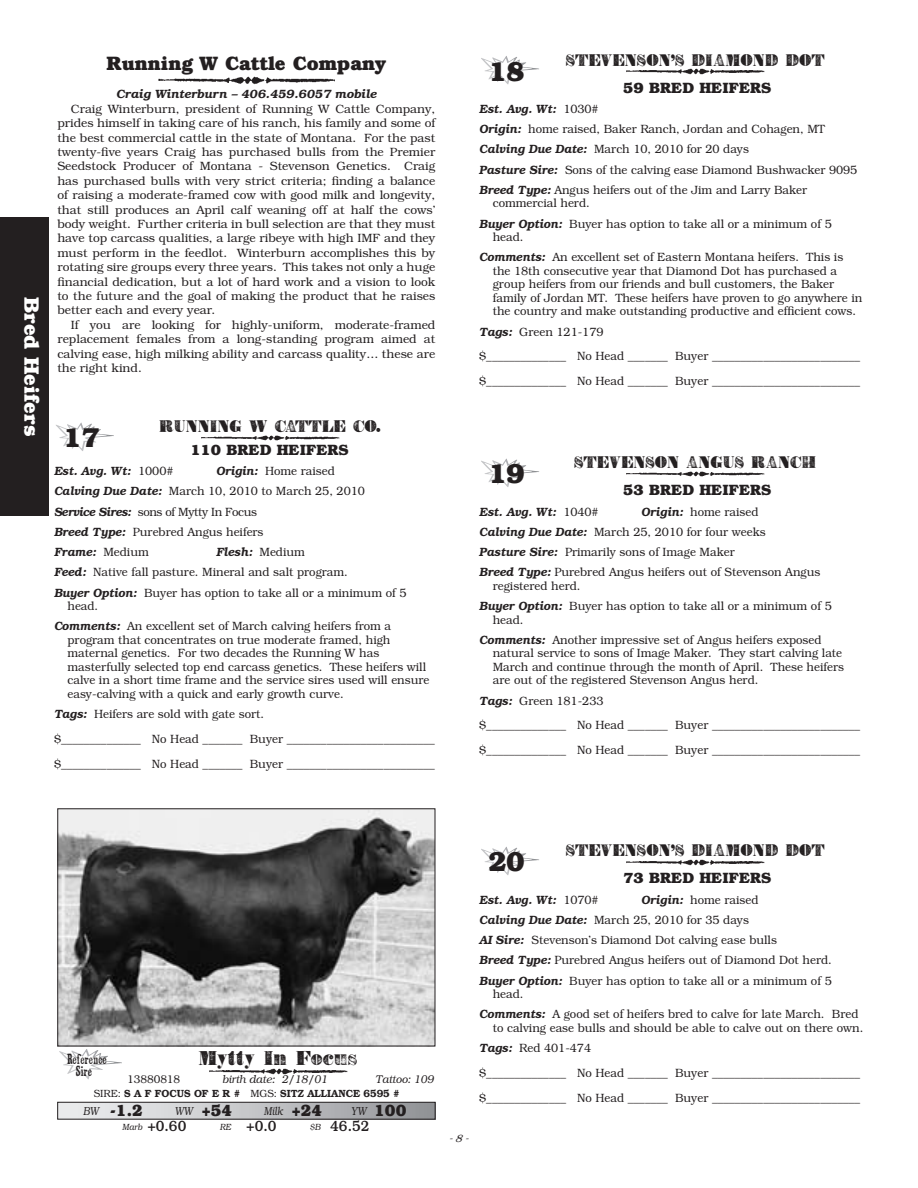
<style>
.page{position:relative;width:918px;height:1188px;background:#fff}
.page>*{position:absolute;margin:0;border:0;box-sizing:border-box;transform-origin:0 0}
.t1{font:700 27.75px "Bookman";letter-spacing:-.03em;color:#231f20;scale:.93 1}
.t2{font:700 21px "Bookman";color:#fff}
.t3{font:19.8px "Bullion WF";color:#231f20;scale:.95 1}
.t4{font:700 19.5px "Bookman";color:#231f20}
.t5{font:16.5px "Bullion WF";color:#231f20;scale:.9 1}
.t6{font:700 16.5px "Bookman";color:#231f20;scale:.9 1}
.t7{font:700 15px "Bookman";color:#231f20;scale:.95 1}
.t8{font:500 15px "Bookman";color:#231f20;scale:.95 1}
.t9{font:14.4px "Jawbones Condensed WF";color:#231f20;scale:.95 1}
.t10{font:300 12px/20.2px "Bookman";color:#231f20;scale:.95 1}
.t11{font:300 12px/14.4px "Bookman";color:#231f20;text-align:justify}
.t12{font:italic 600 12px "Bookman";color:#231f20;scale:.95 1}
.t13{font:italic 600 12px "Bookman";color:#231f20}
.t14{font:italic 300 11.55px "Bookman";color:#231f20;scale:.82 1}
.t15{font:italic 300 11.25px "Bookman";color:#231f20;scale:.95 1}
.t16{font:300 11.25px "Bookman";color:#231f20;scale:.95 1}
.t17{font:600 10.5px "Bookman";color:#231f20;scale:.95 1}
.t18{font:italic 300 10.5px "Bookman";color:#231f20}
.s1{font-weight:300;font-style:normal}
.s2{font-weight:600;font-style:italic}
.s3{font-weight:300}
.s4{font-weight:300;font-style:italic;font-size:11.55px}
.s5{font-weight:700;font-style:normal;font-size:16.5px}
.s6{font-weight:300;font-style:italic;font-size:9px}
</style>
<div class="page">
<svg style="left:56px;top:422px;width:58px;height:29px"></svg>
<img style="left:201px;top:435px;width:138px;height:6px">
<svg style="left:481px;top:56px;width:58px;height:29px"></svg>
<img style="left:626px;top:68px;width:139px;height:6px">
<img style="left:59px;top:810px;width:374px;height:234px">
<div style="left:57px;top:808px;width:378px;height:238px;border:1px solid #231f20"></div>
<img style="left:209px;top:1069px;width:139px;height:6px">
<svg style="left:59px;top:1049px;width:59px;height:31px"></svg>
<div style="left:58px;top:1102px;width:377px;height:17px;background:linear-gradient(to right,#f2f3f4,#95969a)"></div>
<div style="left:57px;top:1102px;width:378px;height:17px;border:1px solid #231f20"></div>
<svg style="left:481px;top:458px;width:59px;height:29px"></svg>
<img style="left:626px;top:471px;width:139px;height:6px">
<svg style="left:481px;top:846px;width:58px;height:29px"></svg>
<img style="left:626px;top:859px;width:139px;height:6px">
<img style="left:158px;top:76px;width:177px;height:8px">
<div style="left:0;top:217px;width:49px;height:299px;background:#231f20"></div>
<h2 class="t2" style="left:45px;top:297px;width:141px;rotate:90deg">BRED HEIFERS</h2>
<h3 class="t4" style="left:107px;top:51px;width:281px">RUNNING W CATTLE COMPANY</h3>
<p class="t13" style="left:116px;top:87px;width:262px">Craig Winterburn – 406.459.6057 mobile</p>
<p class="t11" style="left:57px;top:102px;width:380px;text-indent:14px">Craig Winterburn, president of Running W Cattle Company, prides himself in taking care of his ranch, his family and some of the best commercial cattle in the state of Montana. For the past twenty-five years Craig has purchased bulls from the Premier Seedstock Producer of Montana - Stevenson Genetics. Craig has purchased bulls with very strict criteria; finding a balance of raising a moderate-framed cow with good milk and longevity, that still produces an April calf weaning off at half the cows’ body weight. Further criteria in bull selection are that they must have top carcass qualities, a large ribeye with high IMF and they must perform in the feedlot. Winterburn accomplishes this by rotating sire groups every three years. This takes not only a huge financial dedication, but a lot of hard work and a vision to look to the future and the goal of making the product that he raises better each and every year.</p>
<p class="t11" style="left:57px;top:318px;width:380px;text-indent:14px">If you are looking for highly-uniform, moderate-framed replacement females from a long-standing program aimed at calving ease, high milking ability and carcass quality… these are the right kind.</p>
<h3 class="t5" style="left:159px;top:420px;width:247px">RUNNING W CATTLE CO.</h3>
<p class="t7" style="left:190px;top:440px;width:168px">110 BRED HEIFERS</p>
<p class="t12" style="left:54px;top:464px;width:127px">Est. Avg. Wt: <span class="s1">1000#</span></p>
<h1 class="t1" style="left:63px;top:421px;width:41px">17</h1>
<p class="t10" style="left:54px;top:461px;width:329px;text-indent:162px"><span class="s2">Origin:</span> Home raised<br><span class="s2">Calving Due Date:</span> March 10, 2010 to March 25, 2010<br><span class="s2">Service Sires:</span> sons of Mytty In Focus<br><span class="s2">Breed Type:</span> Purebred Angus heifers<br><span class="s2">Frame:</span> Medium</p>
<p class="t10" style="left:54px;top:542px;width:373px;text-indent:162px"><span class="s2">Flesh:</span> Medium<br><span class="s2">Feed:</span> Native fall pasture. Mineral and salt program.<br><span class="s2">Buyer Option:</span> Buyer has option to take all or a minimum of 5</p>
<p class="t10" style="left:54px;top:596px;width:356px;text-indent:13px">head.<br><span class="s2">Comments:</span> An excellent set of March calving heifers from a</p>
<p class="t10" style="left:67px;top:633px;width:383px;line-height:13.5px">program that concentrates on true moderate framed, high maternal genetics. For two decades the Running W has masterfully selected top end carcass genetics. These heifers will calve in a short time frame and the service sires used will ensure easy-calving with a quick and early growth curve.</p>
<p class="t10" style="left:54px;top:702px;width:403px;line-height:24.8px"><span class="s2">Tags:</span> Heifers are sold with gate sort.<br>$______________ No Head _______ Buyer __________________________ $______________ No Head _______ Buyer __________________________</p>
<h3 class="t5" style="left:566px;top:53px;width:289px">STEVENSON’S DIAMOND DOT</h3>
<p class="t7" style="left:623px;top:78px;width:157px">59 BRED HEIFERS</p>
<p class="t10" style="left:479px;top:99px;width:400px"><span class="s2">Est. Avg. Wt:</span> 1030#<br><span class="s2">Origin:</span> home raised, Baker Ranch, Jordan and Cohagen, MT <span class="s2">Calving Due Date:</span> March 10, 2010 for 20 days<br><span class="s2">Pasture Sire:</span> Sons of the calving ease Diamond Bushwacker 9095<br><span class="s2">Breed Type:</span> Angus heifers out of the Jim and Larry Baker</p>
<p class="t10" style="left:479px;top:193px;width:373px;text-indent:13px">commercial herd.<br><span class="s2">Buyer Option:</span> Buyer has option to take all or a minimum of 5</p>
<p class="t10" style="left:479px;top:227px;width:385px;text-indent:13px">head.<br><span class="s2">Comments:</span> An excellent set of Eastern Montana heifers. This is</p>
<p class="t10" style="left:493px;top:264px;width:391px;line-height:13.5px">the 18th consecutive year that Diamond Dot has purchased a group heifers from our friends and bull customers, the Baker family of Jordan MT. These heifers have proven to go anywhere in the country and make outstanding productive and efficient cows.</p>
<p class="t10" style="left:479px;top:319px;width:403px;line-height:24.8px"><span class="s2">Tags:</span> Green 121-179<br>$______________ No Head _______ Buyer __________________________ $______________ No Head _______ Buyer __________________________</p>
<h1 class="t1" style="left:488px;top:54px;width:41px">18</h1>
<h3 class="t5" style="left:574px;top:456px;width:270px">STEVENSON ANGUS RANCH</h3>
<p class="t7" style="left:623px;top:481px;width:157px">53 BRED HEIFERS</p>
<p class="t12" style="left:479px;top:504px;width:127px">Est. Avg. Wt: <span class="s1">1040#</span></p>
<h1 class="t1" style="left:488px;top:457px;width:41px">19</h1>
<p class="t10" style="left:479px;top:502px;width:361px;text-indent:162px"><span class="s2">Origin:</span> home raised<br><span class="s2">Calving Due Date:</span> March 25, 2010 for four weeks<br><span class="s2">Pasture Sire:</span> Primarily sons of Image Maker<br><span class="s2">Breed Type:</span> Purebred Angus heifers out of Stevenson Angus</p>
<p class="t10" style="left:479px;top:576px;width:373px;text-indent:13px">registered herd.<br><span class="s2">Buyer Option:</span> Buyer has option to take all or a minimum of 5</p>
<p class="t10" style="left:479px;top:610px;width:362px;text-indent:13px">head.<br><span class="s2">Comments:</span> Another impressive set of Angus heifers exposed</p>
<p class="t10" style="left:493px;top:647px;width:371px;line-height:13.5px">natural service to sons of Image Maker. They start calving late<br>March and continue through the month of April. These heifers are out of the registered Stevenson Angus herd.</p>
<p class="t10" style="left:479px;top:688px;width:403px;line-height:24.8px"><span class="s2">Tags:</span> Green 181-233<br>$______________ No Head _______ Buyer __________________________ $______________ No Head _______ Buyer __________________________</p>
<p class="t9" style="left:67px;top:1053px;width:43px">Reference</p>
<h3 class="t3" style="left:198px;top:1050px;width:169px">MYTTY IN FOCUS</h3>
<p class="t9" style="left:76px;top:1065px;width:19px">Sire</p>
<p class="t16" style="left:127px;top:1073px;width:57px">13880818</p>
<p class="t15" style="left:222px;top:1073px;width:113px">birth date: 2/18/01</p>
<p class="t15" style="left:376px;top:1073px;width:63px">Tattoo: 109</p>
<p class="t17" style="left:94px;top:1087px;width:324px"><span class="s3">Sire :</span> S A F FOCUS OF E R # <span class="s3">MGS:</span> SITZ ALLIANCE 6595 #</p>
<h3 class="t6" style="left:83px;top:1100px;width:68px"><span class="s4">BW</span> -1.2</h3>
<h3 class="t6" style="left:175px;top:1100px;width:66px"><span class="s4">WW</span> +54</h3>
<p class="t14" style="left:264px;top:1105px;width:73px">Milk <span class="s5">+24</span></p>
<h3 class="t6" style="left:351px;top:1100px;width:63px"><span class="s4">YW</span> 100</h3>
<p class="t8" style="left:122px;top:1118px;width:69px"><span class="s6">Marb</span> +0.60</p>
<p class="t8" style="left:220px;top:1118px;width:61px"><span class="s6">RE</span> +0.0</p>
<p class="t8" style="left:310px;top:1118px;width:64px"><span class="s6">$B</span> 46.52</p>
<h3 class="t5" style="left:566px;top:844px;width:289px">STEVENSON’S DIAMOND DOT</h3>
<p class="t7" style="left:623px;top:869px;width:157px">73 BRED HEIFERS</p>
<p class="t12" style="left:479px;top:892px;width:127px">Est. Avg. Wt: <span class="s1">1070#</span></p>
<h1 class="t1" style="left:488px;top:845px;width:41px">20</h1>
<p class="t10" style="left:479px;top:890px;width:373px;text-indent:162px"><span class="s2">Origin:</span> home raised<br><span class="s2">Calving Due Date:</span> March 25, 2010 for 35 days<br><span class="s2">AI Sire:</span> Stevenson’s Diamond Dot calving ease bulls<br><span class="s2">Breed Type:</span> Purebred Angus heifers out of Diamond Dot herd.<br><span class="s2">Buyer Option:</span> Buyer has option to take all or a minimum of 5</p>
<p class="t10" style="left:479px;top:984px;width:401px;text-indent:13px">head.<br><span class="s2">Comments:</span> A good set of heifers bred to calve for late March. Bred</p>
<p class="t10" style="left:479px;top:1018px;width:406px;text-indent:13px">to calving ease bulls and should be able to calve out on there own.<br><span class="s2">Tags:</span> Red 401-474</p>
<p class="t10" style="left:479px;top:1061px;width:403px;line-height:24.8px">$______________ No Head _______ Buyer __________________________ $______________ No Head _______ Buyer __________________________</p>
<p class="t18" style="left:449px;top:1133px;width:23px">- 8 -</p>
</div>
